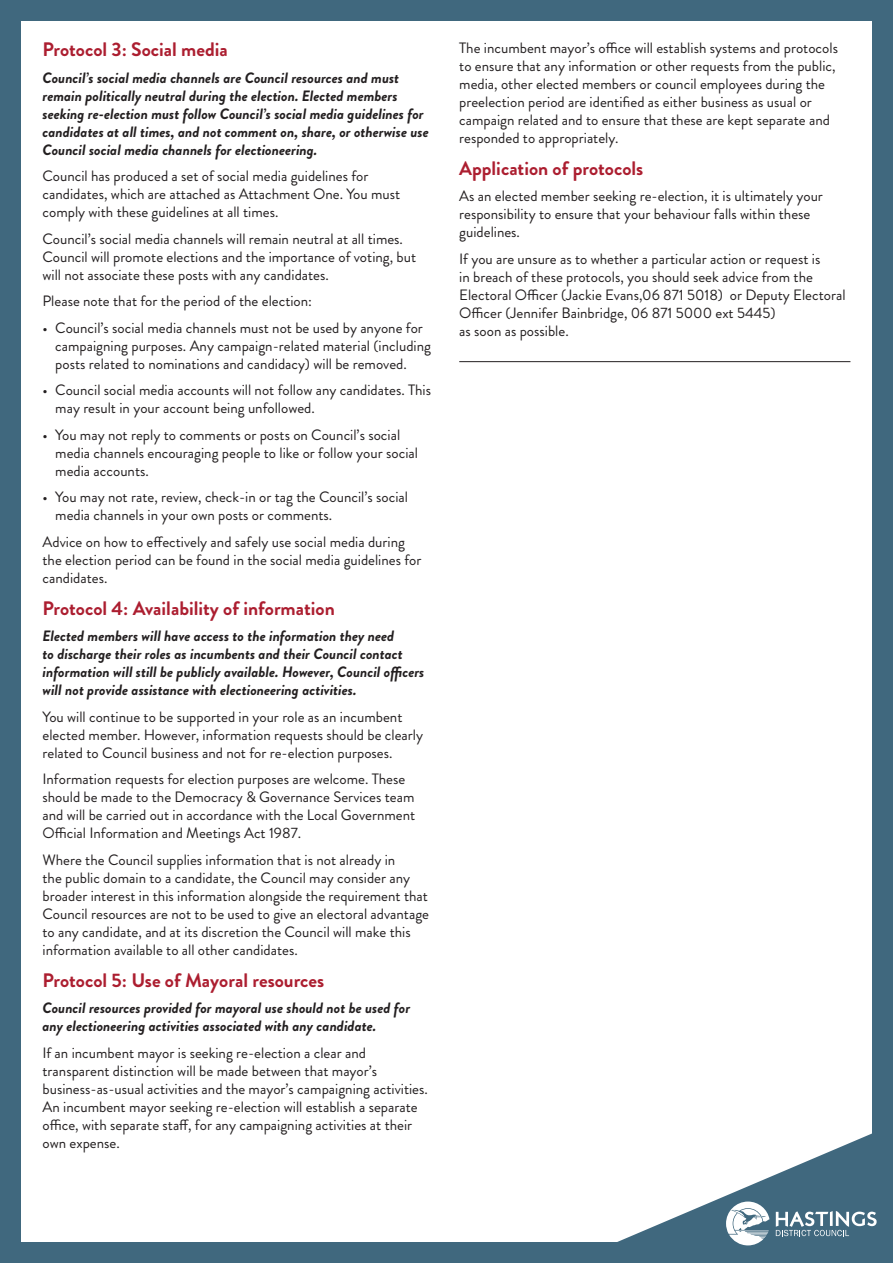
<style>
.page{position:relative;width:893px;height:1263px;background:#40687e}
.page>*{position:absolute;margin:0;border:0;box-sizing:border-box;transform-origin:0 0}
.t1{font:700 19.5px "Brandon Grotesque";color:#ac1e30}
.t2{font:15px/18px "Brandon Grotesque";color:#231f20}
.t3{font:italic 700 15px/18px "Brandon Grotesque";color:#231f20}
</style>
<div class="page">
<div style="left:21px;top:21px;width:851px;height:1221px;background:#fff"></div>
<hr style="left:459px;top:361px;width:391px;height:1px;background:#231f20">
<svg style="left:617px;top:1133px;width:255px;height:113px"></svg>
<svg style="left:776px;top:1211px;width:101px;height:25px"></svg>
<svg style="left:726px;top:1201px;width:43px;height:44px"></svg>
<p class="t1" style="left:43px;top:36px;width:187px">Protocol 3: Social media</p>
<p class="t3" style="left:43px;top:69px;width:388px">Council’s social media channels are Council resources and must remain politically neutral during the election. Elected members seeking re-election must follow Council’s social media guidelines for candidates at all times, and not comment on, share, or otherwise use Council social media channels for electioneering.</p>
<p class="t2" style="left:43px;top:167px;width:359px">Council has produced a set of social media guidelines for candidates, which are attached as Attachment One. You must comply with these guidelines at all times.</p>
<p class="t2" style="left:43px;top:230px;width:375px">Council’s social media channels will remain neutral at all times.<br>Council will promote elections and the importance of voting, but will not associate these posts with any candidates.</p>
<p class="t2" style="left:43px;top:292px;width:271px">Please note that for the period of the election:</p>
<p class="t2" style="left:55px;top:319px;width:377px;text-indent:-13px">• Council’s social media channels must not be used by anyone for campaigning purposes. Any campaign-related material (including posts related to nominations and candidacy) will be removed.</p>
<p class="t2" style="left:55px;top:381px;width:377px;text-indent:-13px">• Council social media accounts will not follow any candidates. This may result in your account being unfollowed.</p>
<p class="t2" style="left:55px;top:426px;width:364px;text-indent:-13px">• You may not reply to comments or posts on Council’s social media channels encouraging people to like or follow your social media accounts.</p>
<p class="t2" style="left:55px;top:488px;width:354px;text-indent:-13px">• You may not rate, review, check-in or tag the Council’s social media channels in your own posts or comments.</p>
<p class="t2" style="left:43px;top:533px;width:380px">Advice on how to effectively and safely use social media during the election period can be found in the social media guidelines for candidates.</p>
<p class="t1" style="left:43px;top:594px;width:294px">Protocol 4: Availability of information</p>
<p class="t3" style="left:43px;top:627px;width:383px">Elected members will have access to the information they need<br>to discharge their roles as incumbents and their Council contact information will still be publicly available. However, Council officers will not provide assistance with electioneering activities.</p>
<p class="t2" style="left:43px;top:708px;width:382px">You will continue to be supported in your role as an incumbent elected member. However, information requests should be clearly related to Council business and not for re-election purposes.</p>
<p class="t2" style="left:43px;top:770px;width:374px">Information requests for election purposes are welcome. These should be made to the Democracy &amp; Governance Services team and will be carried out in accordance with the Local Government Official Information and Meetings Act 1987.</p>
<p class="t2" style="left:43px;top:851px;width:388px">Where the Council supplies information that is not already in<br>the public domain to a candidate, the Council may consider any broader interest in this information alongside the requirement that Council resources are not to be used to give an electoral advantage to any candidate, and at its discretion the Council will make this information available to all other candidates.</p>
<p class="t1" style="left:43px;top:966px;width:283px">Protocol 5: Use of Mayoral resources</p>
<p class="t3" style="left:43px;top:999px;width:369px">Council resources provided for mayoral use should not be used for any electioneering activities associated with any candidate.</p>
<p class="t2" style="left:43px;top:1044px;width:387px">If an incumbent mayor is seeking re-election a clear and transparent distinction will be made between that mayor’s business-as-usual activities and the mayor’s campaigning activities.<br>An incumbent mayor seeking re-election will establish a separate office, with separate staff, for any campaigning activities at their own expense.</p>
<p class="t2" style="left:459px;top:39px;width:380px">The incumbent mayor’s office will establish systems and protocols to ensure that any information or other requests from the public, media, other elected members or council employees during the preelection period are identified as either business as usual or campaign related and to ensure that these are kept separate and responded to appropriately.</p>
<p class="t1" style="left:459px;top:155px;width:186px">Application of protocols</p>
<p class="t2" style="left:459px;top:187px;width:365px">As an elected member seeking re-election, it is ultimately your responsibility to ensure that your behaviour falls within these guidelines.</p>
<p class="t2" style="left:459px;top:250px;width:388px">If you are unsure as to whether a particular action or request is<br>in breach of these protocols, you should seek advice from the Electoral Officer (Jackie Evans,06 871 5018) or Deputy Electoral Officer (Jennifer Bainbridge, 06 871 5000 ext 5445)<br>as soon as possible.</p>
</div>
